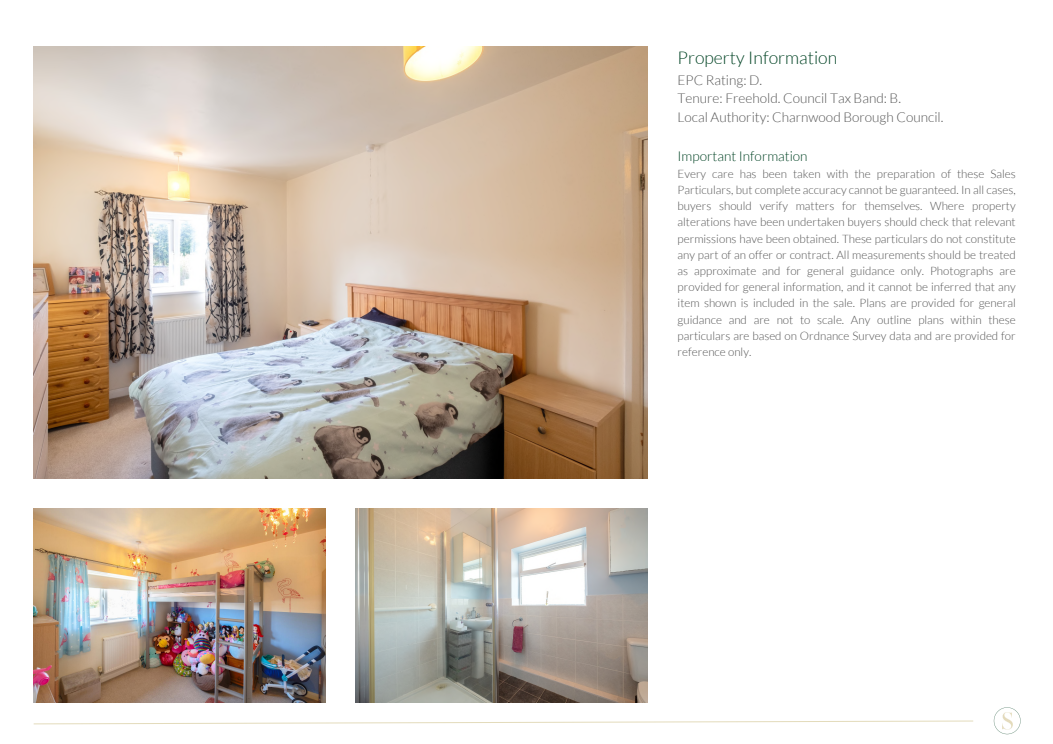
<style>
.page{position:relative;width:1053px;height:744px;background:#fff}
.page>*{position:absolute;margin:0;border:0;box-sizing:border-box;transform-origin:0 0}
.t1{font:300 17.6px "Lato";color:#004324}
.t2{font:300 13.6px/18.9px "Lato";color:#545454}
.t3{font:300 13.6px "Lato";color:#004324}
.t4{font:300 11.6px/16.2px "Lato";color:#545454;text-align:justify}
</style>
<div class="page">
<img style="left:34px;top:47px;width:613px;height:431px">
<img style="left:34px;top:509px;width:291px;height:194px">
<img style="left:355px;top:509px;width:292px;height:194px">
<svg style="left:33px;top:720px;width:940px;height:5px"></svg>
<img style="left:993px;top:707px;width:28px;height:28px">
<h1 class="t1" style="left:677px;top:47px;width:161px">Property Information</h1>
<p class="t2" style="left:677px;top:70px;width:267px">EPC Rating: D.<br>Tenure: Freehold. Council Tax Band: B.<br>Local Authority: Charnwood Borough Council.</p>
<p class="t3" style="left:677px;top:148px;width:131px">Important Information</p>
<p class="t4" style="left:677px;top:165px;width:339px">Every care has been taken with the preparation of these Sales Particulars, but complete accuracy cannot be guaranteed. In all cases, buyers should verify matters for themselves. Where property alterations have been undertaken buyers should check that relevant permissions have been obtained. These particulars do not constitute any part of an offer or contract. All measurements should be treated as approximate and for general guidance only. Photographs are provided for general information, and it cannot be inferred that any item shown is included in the sale. Plans are provided for general guidance and are not to scale. Any outline plans within these particulars are based on Ordnance Survey data and are provided for reference only.</p>
</div>
